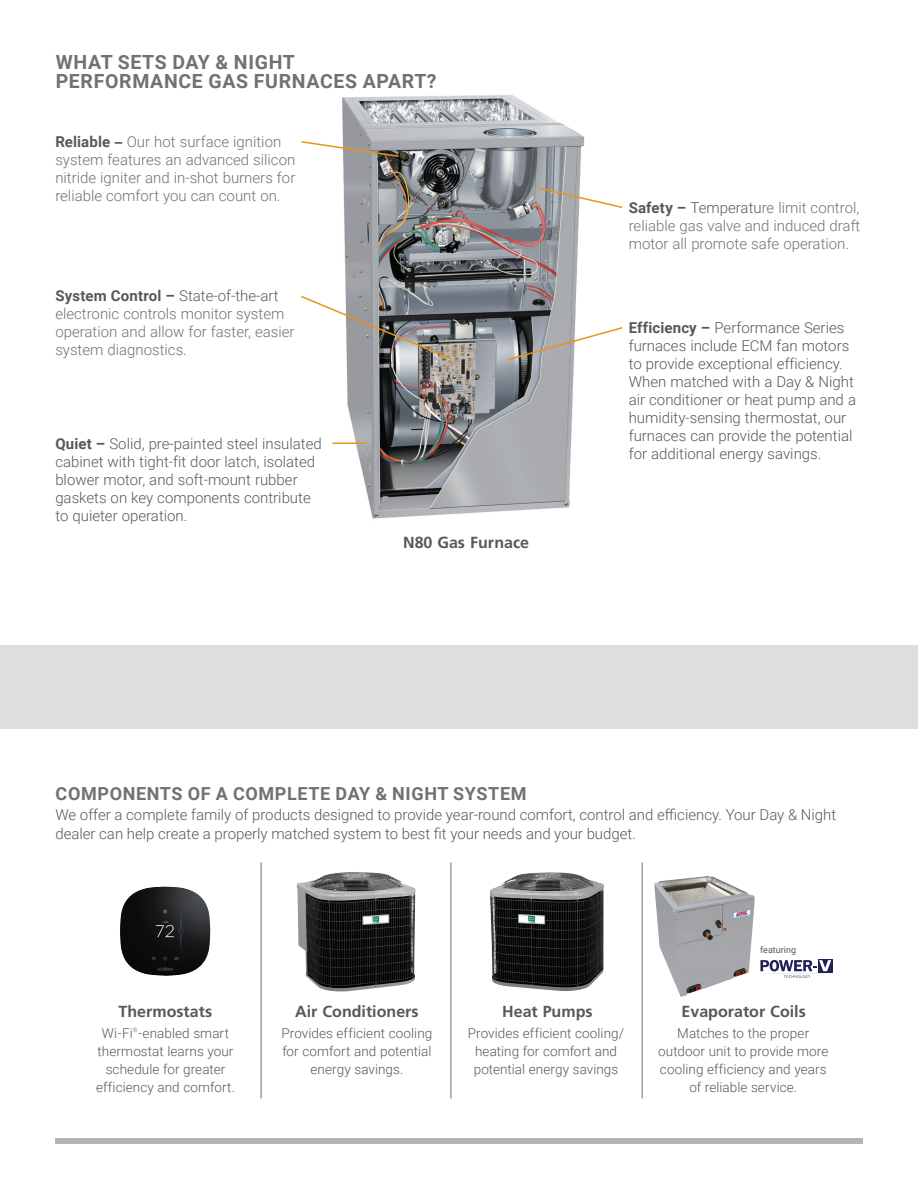
<style>
.page{position:relative;width:918px;height:1188px;background:#fff}
.page>*{position:absolute;margin:0;border:0;box-sizing:border-box;transform-origin:0 0}
.t1{font:700 19.5px/19.5px "Roboto";letter-spacing:.035em;color:#717074}
.t2{font:700 18px "Roboto";letter-spacing:.035em;color:#717074}
.t3{font:700 16.05px "Frutiger LT Std";color:#57585a}
.H-Numbered_list{font:300 15px/18px "Roboto";color:#57585a}
.H-Numbered_list-2{font:300 15px/18px "Roboto";color:#717074}
.H-Numbered_list-3{font:300 13.5px/18px "Roboto";letter-spacing:.005em;color:#57585a;text-align:center}
.t4{font:9px "Roboto";color:#57585a}
.H-Numbered_list-4{font:300 6.15px "Roboto";color:#57585a}
.s1{font-weight:700;color:#57585a}
.s2{font-family:"Helvetica Neue";font-weight:500;color:#57585a}
.s3{color:#57585a}
.s4{font-weight:700}
</style>
<div class="page">
<img style="left:332px;top:95px;width:253px;height:424px">
<div style="left:0;top:646px;width:918px;height:83px;background:#dedee1"></div>
<img style="left:120px;top:887px;width:40px;height:83px">
<img style="left:297px;top:872px;width:119px;height:120px">
<img style="left:490px;top:872px;width:114px;height:119px">
<div style="left:55px;top:1139px;width:808px;height:5px;background:#b4b3b7"></div>
<svg style="left:301px;top:140px;width:99px;height:18px"></svg>
<svg style="left:537px;top:186px;width:86px;height:23px"></svg>
<hr style="left:333px;top:442px;width:33px;height:2px;background:#e89418">
<svg style="left:506px;top:326px;width:117px;height:36px"></svg>
<svg style="left:301px;top:295px;width:153px;height:66px"></svg>
<hr style="left:261px;top:862px;width:1px;height:236px;background:#717074">
<hr style="left:451px;top:862px;width:1px;height:236px;background:#717074">
<hr style="left:642px;top:862px;width:1px;height:236px;background:#717074">
<img style="left:654px;top:876px;width:101px;height:121px">
<div style="left:818px;top:959px;width:14px;height:13px;background:#212156"></div>
<svg style="left:760px;top:960px;width:73px;height:18px"></svg>
<p class="t1" style="left:56px;top:51px;width:382px">WHAT SETS DAY &amp; NIGHT<br>PERFORMANCE GAS FURNACES APART?</p>
<p class="H-Numbered_list-2" style="left:55px;top:133px;width:242px"><span class="s1">Reliable</span> <span class="s2">–</span> Our hot surface ignition system features an advanced silicon nitride igniter and in-shot burners for reliable comfort you can count on.</p>
<p class="H-Numbered_list-2" style="left:55px;top:286px;width:241px"><span class="s1">System Control –</span> <span class="s3">State-of-the-art </span>electronic controls monitor system operation and allow for faster, easier system diagnostics.</p>
<p class="H-Numbered_list" style="left:55px;top:434px;width:268px"><span class="s4">Quiet –</span> Solid, pre-painted steel insulated cabinet with tight-fit door latch, isolated blower motor, and soft-mount rubber gaskets on key components contribute to quieter operation.</p>
<p class="t3" style="left:403px;top:533px;width:127px">N80 Gas Furnace</p>
<p class="H-Numbered_list-2" style="left:629px;top:198px;width:233px;text-align:justify"><span class="s1">Safety –</span> <span class="s3">Temperatu</span>re limit control, reliable gas valve and induced draft motor all promote safe operation.</p>
<p class="H-Numbered_list" style="left:629px;top:318px;width:229px"><span class="s4">Efficiency –</span> Performance Series furnaces include ECM fan motors to provide exceptional efficiency.<br>When matched with a Day &amp; Night air conditioner or heat pump and a humidity-sensing thermostat, our furnaces can provide the potential for additional energy savings.</p>
<p class="t2" style="left:56px;top:781px;width:472px">COMPONENTS OF A COMPLETE DAY &amp; NIGHT SYSTEM</p>
<p class="H-Numbered_list" style="left:55px;top:804px;width:782px;line-height:19.5px">We offer a complete family of products designed to provide year-round comfort, control and efficiency. Your Day &amp; Night dealer can help create a properly matched system to best fit your needs and your budget.</p>
<p class="t4" style="left:760px;top:943px;width:37px">featuring</p>
<p class="t3" style="left:119px;top:1002px;width:95px">Thermostats</p>
<p class="t3" style="left:295px;top:1002px;width:125px">Air Conditioners</p>
<p class="t3" style="left:502px;top:1002px;width:92px">Heat Pumps</p>
<p class="t3" style="left:682px;top:1002px;width:126px">Evaporator Coils</p>
<p class="H-Numbered_list-4" style="left:133px;top:1026px;width:6px">®</p>
<p class="H-Numbered_list-3" style="left:96px;top:1042px;width:140px">thermostat learns your schedule for greater efficiency and comfort.</p>
<p class="H-Numbered_list-3" style="left:102px;top:1024px;width:129px">Wi-Fi -enabled smart</p>
<p class="H-Numbered_list-3" style="left:281px;top:1024px;width:152px">Provides efficient cooling for comfort and potential energy savings.</p>
<p class="H-Numbered_list-3" style="left:468px;top:1024px;width:158px">Provides efficient cooling/ heating for comfort and potential energy savings</p>
<p class="H-Numbered_list-3" style="left:658px;top:1024px;width:172px">Matches to the proper outdoor unit to provide more cooling efficiency and years of reliable service.</p>
</div>
